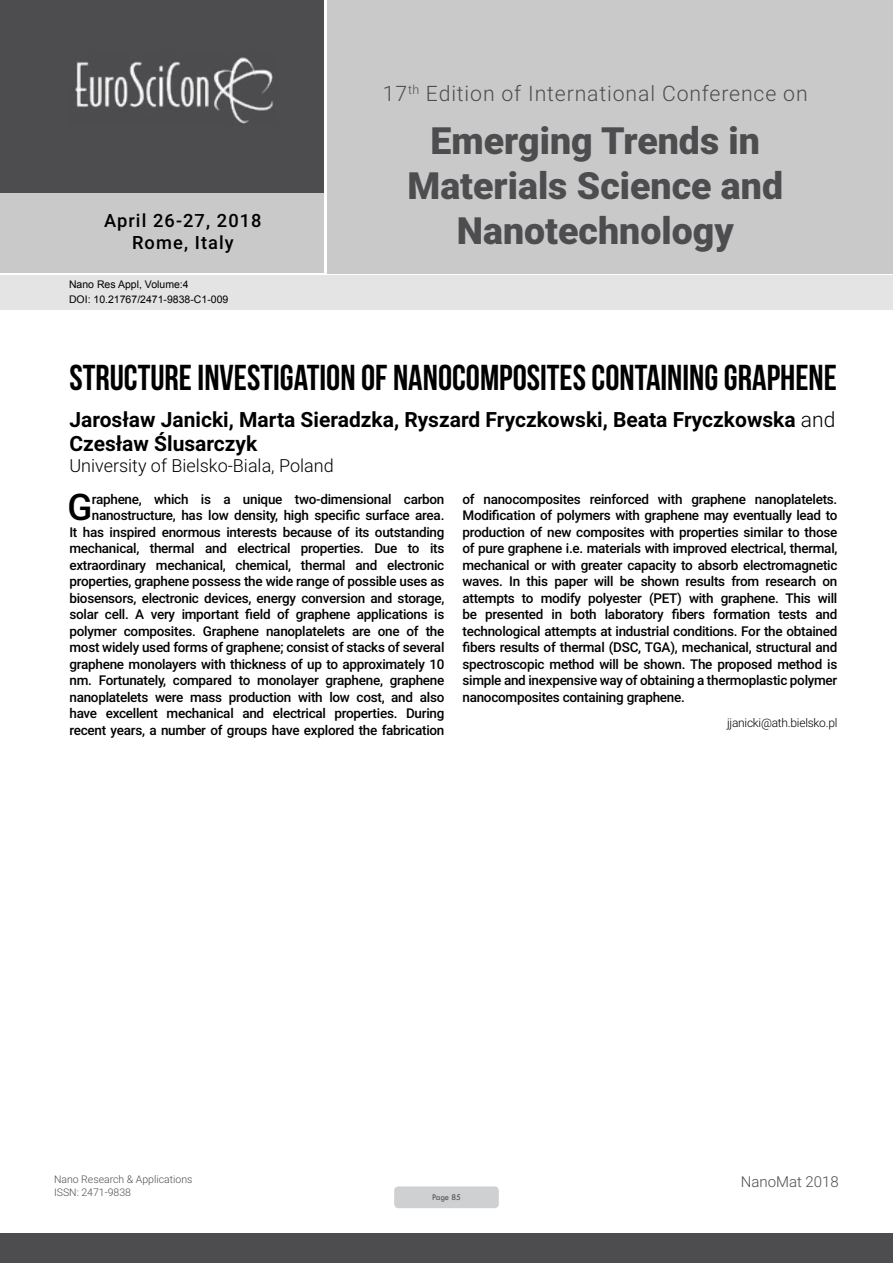
<style>
.page{position:relative;width:893px;height:1263px;background:#fff}
.page>*{position:absolute;margin:0;border:0;box-sizing:border-box;transform-origin:0 0}
.t1{font:900 37.5px/45px "Roboto";color:#4d4d4f;text-align:center}
.t2{font:500 36.75px "Roboto";color:#000}
.t3{font:36px "Bebas Neue";color:#000}
.t4{font:300 21.3px "Roboto";letter-spacing:.04em;color:#4d4d4f}
.t5{font:700 21px/23.4px "Roboto";color:#000}
.t6{font:500 18.3px/21.9px "Roboto";letter-spacing:.06em;color:#000;text-align:center}
.t7{font:300 18px "Roboto";color:#000}
.t8{font:300 15px "Roboto";color:#4d4d4f}
.t9{font:500 13.5px/16.5px "Roboto";letter-spacing:-.02em;color:#000;text-align:right}
.t10{font:300 12px "Roboto";letter-spacing:-.02em;color:#000}
.t11{font:10.5px/14.4px "Arial";color:#000}
.t12{font:300 10.5px "Roboto";color:#4d4d4f}
.t13{font:9px "Tw Cen";letter-spacing:-.02em;color:#4d4d4f;scale:.95 1}
.s1{font-weight:300}
</style>
<div class="page">
<div style="left:0;top:0;width:323px;height:193px;background:#4d4d4f"></div>
<div style="left:1px;top:193px;width:323px;height:80px;background:#c9c9ca"></div>
<div style="left:327px;top:0;width:566px;height:273px;background:#c9c9ca"></div>
<img style="left:75px;top:57px;width:199px;height:67px">
<div style="left:0;top:1233px;width:893px;height:30px;background:#4d4d4f"></div>
<div style="left:1px;top:275px;width:892px;height:35px;background:#e4e4e4"></div>
<div style="left:394px;top:1186px;width:105px;height:22px;background:#cfd0d2;border-radius:4px"></div>
<h3 class="t6" style="left:104px;top:209px;width:159px">April 26-27, 2018<br>Rome, Italy</h3>
<p class="t11" style="left:69px;top:278px;width:161px">Nano Res Appl, Volume:4<br>DOI: 10.21767/2471-9838-C1-009</p>
<h3 class="t4" style="left:383px;top:78px;width:426px">17<sup>th</sup> Edition of International Conference on</h3>
<h1 class="t1" style="left:407px;top:117px;width:377px">Emerging Trends in<br>Materials Science and<br>Nanotechnology</h1>
<h3 class="t3" style="left:69px;top:358px;width:769px">STRUCTURE INVESTIGATION OF NANOCOMPOSITES CONTAINING GRAPHENE</h3>
<h3 class="t5" style="left:69px;top:407px;width:767px">Jarosław Janicki, Marta Sieradzka, Ryszard Fryczkowski, Beata Fryczkowska <span class="s1">and<br></span>Czesław Ślusarczyk</h3>
<h3 class="t7" style="left:69px;top:453px;width:266px">University of Bielsko-Biala, Poland</h3>
<p class="t9" style="left:69px;top:490px;width:377px">raphene, which is a unique two-dimensional carbon nanostructure, has low density, high specific surface area.<br>It has inspired enormous interests because of its outstanding mechanical, thermal and electrical properties. Due to its extraordinary mechanical, chemical, thermal and electronic properties, graphene possess the wide range of possible uses as biosensors, electronic devices, energy conversion and storage, solar cell. A very important field of graphene applications is polymer composites. Graphene nanoplatelets are one of the most widely used forms of graphene; consist of stacks of several graphene monolayers with thickness of up to approximately 10 nm. Fortunately, compared to monolayer graphene, graphene nanoplatelets were mass production with low cost, and also have excellent mechanical and electrical properties. During recent years, a number of groups have explored the fabrication</p>
<p class="t9" style="left:462px;top:490px;width:376px;text-align:justify">of nanocomposites reinforced with graphene nanoplatelets.<br>Modification of polymers with graphene may eventually lead to production of new composites with properties similar to those of pure graphene i.e. materials with improved electrical, thermal, mechanical or with greater capacity to absorb electromagnetic waves. In this paper will be shown results from research on attempts to modify polyester (PET) with graphene. This will be presented in both laboratory fibers formation tests and technological attempts at industrial conditions. For the obtained fibers results of thermal (DSC, TGA), mechanical, structural and spectroscopic method will be shown. The proposed method is simple and inexpensive way of obtaining a thermoplastic polymer nanocomposites containing graphene.</p>
<h2 class="t2" style="left:68px;top:481px;width:26px">G</h2>
<p class="t10" style="left:727px;top:715px;width:112px">jjanicki@ath.bielsko.pl</p>
<p class="t12" style="left:54px;top:1172px;width:140px">Nano Research &amp; Applications</p>
<p class="t8" style="left:741px;top:1171px;width:100px">NanoMat 2018</p>
<p class="t12" style="left:54px;top:1185px;width:78px">ISSN: 2471-9838</p>
<p class="t13" style="left:432px;top:1192px;width:32px">Page 85</p>
</div>
